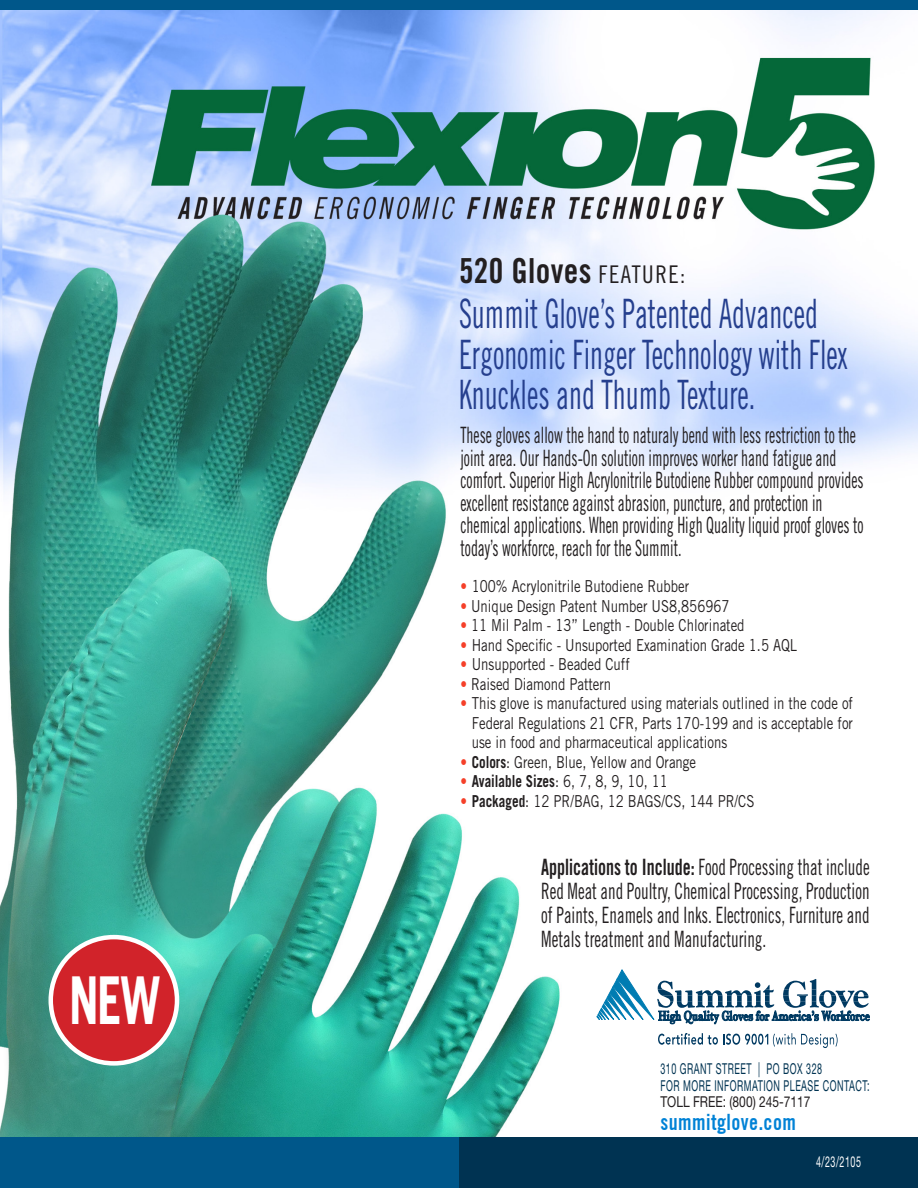
<style>
.page{position:relative;width:918px;height:1188px;background:#fff}
.page>*{position:absolute;margin:0;border:0;box-sizing:border-box;transform-origin:0 0}
.t1{font:700 66px "Trade Gothic";color:#fff;scale:.75 1}
.t2{font:40.5px/40.5px "Trade Gothic Cond Eighteen";color:#253f8e;scale:.72 1}
.t3{font:34.5px "Trade Gothic Bold Cond Twenty";letter-spacing:.01em;color:#231f20;scale:.95 1}
.t4{font:22.5px/22.5px "Trade Gothic Cond Eighteen";color:#231f20;scale:.7 1}
.t5{font:22.5px/24px "Trade Gothic Cond Eighteen";color:#231f20;text-align:justify;scale:.76 1}
.t6{font:700 condensed 22.5px "Trade Gothic No.20";letter-spacing:.02em;color:#0082d6;scale:.9 1}
.t7{font:16.5px/19.5px "Trade Gothic";color:#231f20;text-align:justify;scale:.8 1}
.t8{font:700 16.5px "Trade Gothic";color:#231f20;scale:.8 1}
.t9{font:15px "Helvetica Neue LT Std";letter-spacing:.055em;color:#003352;scale:.6 1}
.t10{font:15px "Helvetica Neue LT Std";color:#231f20;scale:.8 1}
.t11{font:15px "Helvetica Neue LT Std";letter-spacing:.055em;color:#fff;scale:.6 1}
.s1{font-family:"Trade Gothic Cond Eighteen";font-size:24.3px}
.s2{color:#f54029}
.s3{font-weight:700}
.s4{font-weight:400;color:#f54029}
.s5{font-weight:400}
.s6{font-family:"Trade Gothic Bold Cond Twenty"}
</style>
<div class="page">
<img style="left:0;top:9px;width:918px;height:1128px">
<div style="left:459px;top:1137px;width:459px;height:51px;background:#003352"></div>
<div style="left:0;top:1137px;width:459px;height:51px;background:#00578a"></div>
<svg style="left:658px;top:1033px;width:180px;height:15px"></svg>
<svg style="left:597px;top:970px;width:273px;height:54px"></svg>
<div style="left:51px;top:937px;width:126px;height:126px;background:#d1232a;border-radius:50%"></div>
<div style="left:49px;top:935px;width:130px;height:131px;border:4px solid #fff;border-radius:50%"></div>
<div style="left:0;top:0;width:918px;height:9px;background:#00578a"></div>
<p class="t1" style="left:69px;top:960px;width:125px">NEW</p>
<p class="t3" style="left:459px;top:250px;width:240px">520 Gloves <span class="s1">FEATURE:</span></p>
<p class="t2" style="left:459px;top:293px;width:541px">Summit Glove’s Patented Advanced<br>Ergonomic Finger Technology with Flex<br>Knuckles and Thumb Texture.</p>
<p class="t4" style="left:460px;top:424px;width:578px">These gloves allow the hand to naturaly bend with less restriction to the joint area. Our Hands-On solution improves worker hand fatigue and comfort. Superior High Acrylonitrile Butodiene Rubber compound provides excellent resistance against abrasion, puncture, and protection in chemical applications. When providing High Quality liquid proof gloves to today’s workforce, reach for the Summit.</p>
<p class="t7" style="left:460px;top:576px;width:287px"><span class="s2">•</span> 100% Acrylonitrile Butodiene Rubber</p>
<p class="t7" style="left:460px;top:596px;width:338px"><span class="s2">•</span> Unique Design Patent Number US8,856967</p>
<p class="t7" style="left:460px;top:615px;width:357px"><span class="s2">•</span> 11 Mil Palm - 13” Length - Double Chlorinated</p>
<p class="t7" style="left:460px;top:635px;width:423px"><span class="s2">•</span> Hand Specific - Unsuported Examination Grade 1.5 AQL</p>
<p class="t7" style="left:460px;top:654px;width:213px"><span class="s2">•</span> Unsupported - Beaded Cuff</p>
<p class="t7" style="left:460px;top:674px;width:190px"><span class="s2">•</span> Raised Diamond Pattern</p>
<p class="t7" style="left:472px;top:693px;width:478px;text-indent:-11px"><span class="s2">•</span> This glove is manufactured using materials outlined in the code of Federal Regulations 21 CFR, Parts 170-199 and is acceptable for use in food and pharmaceutical applications</p>
<p class="t7" style="left:460px;top:752px;width:296px"><span class="s2">•</span> <span class="s3">Colors</span>: Green, Blue, Yellow and Orange</p>
<p class="t8" style="left:460px;top:771px;width:261px"><span class="s4">•</span> Available Sizes<span class="s5">: 6, 7, 8, 9, 10, 11</span></p>
<p class="t7" style="left:460px;top:791px;width:369px"><span class="s2">•</span> <span class="s3">Packaged</span>: 12 PR/BAG, 12 BAGS/CS, 144 PR/CS</p>
<p class="t5" style="left:541px;top:855px;width:434px"><span class="s6">Applications to Include:</span> Food Processing that include Red Meat and Poultry, Chemical Processing, Production of Paints, Enamels and Inks. Electronics, Furniture and Metals treatment and Manufacturing.</p>
<p class="t9" style="left:660px;top:1060px;width:271px">310 GRANT STREET | PO BOX 328</p>
<p class="t9" style="left:660px;top:1076px;width:350px">FOR MORE INFORMATION PLEASE CONTACT:</p>
<p class="t10" style="left:660px;top:1093px;width:189px">TOLL FREE: (800) 245-7117</p>
<p class="t6" style="left:660px;top:1108px;width:152px">summitglove.com</p>
<p class="t11" style="left:816px;top:1153px;width:76px">4/23/2105</p>
</div>
